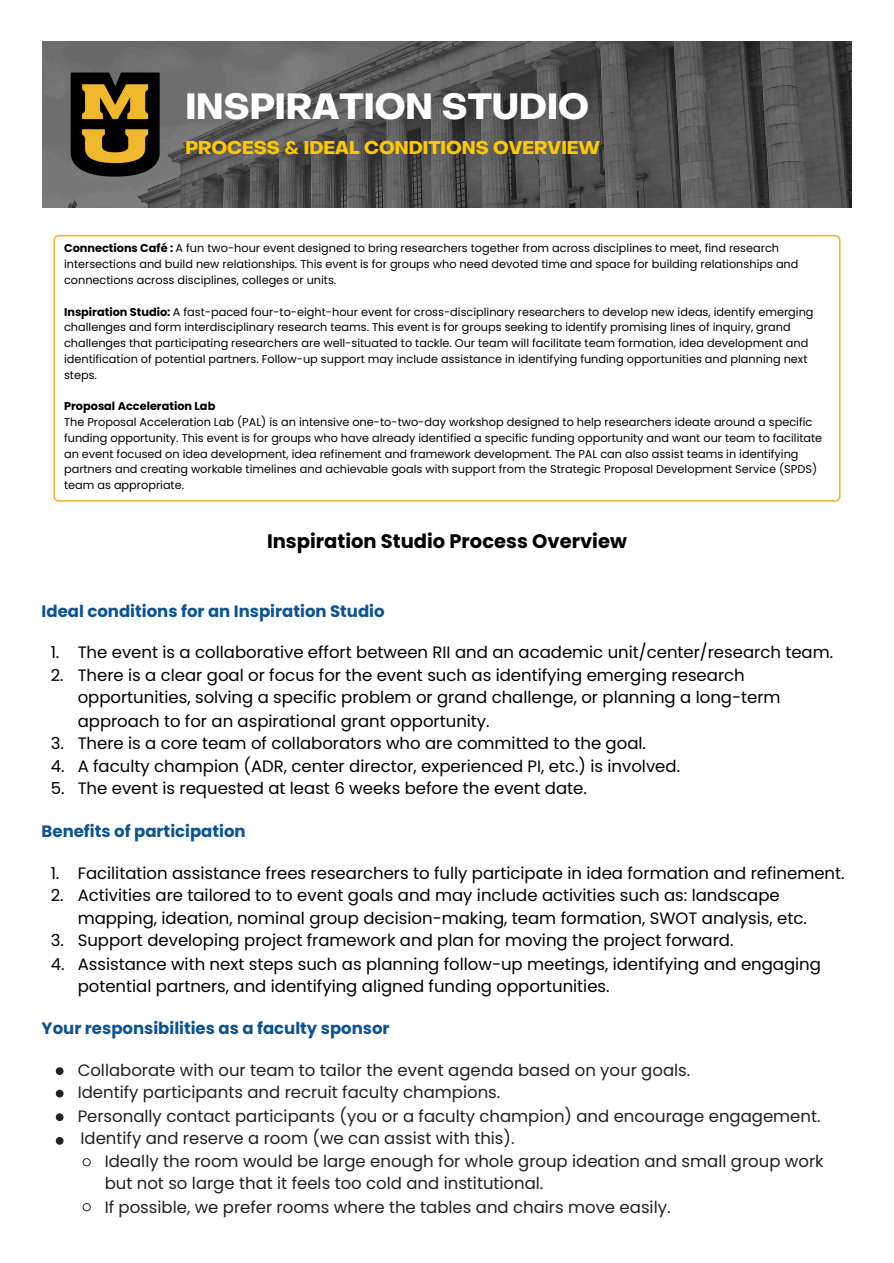
<style>
.page{position:relative;width:894px;height:1263px;background:#fff}
.page>*{position:absolute;margin:0;border:0;box-sizing:border-box;transform-origin:0 0}
.t1{font:700 35.85px "Object Sans";color:#fff}
.t2{font:700 19.5px "Poppins";color:#000}
.t3{font:700 18.15px "Object Sans";color:#ffc800}
.t4{font:16.5px/23.1px "Poppins";color:#000}
.t5{font:16.5px/22.5px "Poppins";color:#212121}
.t6{font:700 16.5px "Poppins";color:#0b5394}
.t7{font:11.25px/15.8px "Poppins";color:#000}
.t8{font:700 11.25px "Poppins";color:#000}
.s1{font-weight:700}
</style>
<div class="page">
<img style="left:42px;top:42px;width:809px;height:165px">
<img style="left:71px;top:72px;width:89px;height:105px">
<svg style="left:53px;top:235px;width:787px;height:267px"></svg>
<svg style="left:56px;top:1067px;width:7px;height:8px"></svg>
<svg style="left:56px;top:1090px;width:7px;height:7px"></svg>
<svg style="left:56px;top:1113px;width:7px;height:8px"></svg>
<svg style="left:56px;top:1137px;width:7px;height:8px"></svg>
<svg style="left:82px;top:1158px;width:9px;height:8px"></svg>
<svg style="left:82px;top:1203px;width:9px;height:8px"></svg>
<p class="t1" style="left:185px;top:92px;width:405px">INSPIRATION STUDIO</p>
<p class="t3" style="left:185px;top:141px;width:416px">PROCESS &amp; IDEAL CONDITIONS OVERVIEW</p>
<p class="t7" style="left:64px;top:241px;width:735px"><span class="s1">Connections Café :</span> A fun two-hour event designed to bring researchers together from across disciplines to meet, find research intersections and build new relationships. This event is for groups who need devoted time and space for building relationships and connections across disciplines, colleges or units.</p>
<p class="t7" style="left:64px;top:304px;width:750px"><span class="s1">Inspiration Studio:</span> A fast-paced four-to-eight-hour event for cross-disciplinary researchers to develop new ideas, identify emerging challenges and form interdisciplinary research teams. This event is for groups seeking to identify promising lines of inquiry, grand challenges that participating researchers are well-situated to tackle. Our team will facilitate team formation, idea development and identification of potential partners. Follow-up support may include assistance in identifying funding opportunities and planning next steps.</p>
<p class="t8" style="left:64px;top:398px;width:153px">Proposal Acceleration Lab</p>
<p class="t7" style="left:64px;top:414px;width:759px">The Proposal Acceleration Lab (PAL) is an intensive one-to-two-day workshop designed to help researchers ideate around a specific funding opportunity. This event is for groups who have already identified a specific funding opportunity and want our team to facilitate an event focused on idea development, idea refinement and framework development. The PAL can also assist teams in identifying partners and creating workable timelines and achievable goals with support from the Strategic Proposal Development Service (SPDS) team as appropriate.</p>
<h1 class="t2" style="left:267px;top:527px;width:361px">Inspiration Studio Process Overview</h1>
<h2 class="t6" style="left:42px;top:599px;width:344px">Ideal conditions for an Inspiration Studio</h2>
<p class="t4" style="left:51px;top:641px;width:783px">1. The event is a collaborative effort between RII and an academic unit/center/research team.</p>
<p class="t4" style="left:78px;top:663px;width:704px;text-indent:-27px">2. There is a clear goal or focus for the event such as identifying emerging research opportunities, solving a specific problem or grand challenge, or planning a long-term approach to for an aspirational grant opportunity.</p>
<p class="t4" style="left:51px;top:732px;width:596px">3. There is a core team of collaborators who are committed to the goal.</p>
<p class="t4" style="left:51px;top:754px;width:630px">4. A faculty champion (ADR, center director, experienced PI, etc.) is involved.</p>
<p class="t4" style="left:51px;top:777px;width:537px">5. The event is requested at least 6 weeks before the event date.</p>
<h2 class="t6" style="left:42px;top:820px;width:205px">Benefits of participation</h2>
<p class="t4" style="left:51px;top:861px;width:795px">1. Facilitation assistance frees researchers to fully participate in idea formation and refinement.</p>
<p class="t4" style="left:78px;top:884px;width:730px;line-height:22.5px;text-indent:-27px">2. Activities are tailored to to event goals and may include activities such as: landscape mapping, ideation, nominal group decision-making, team formation, SWOT analysis, etc.</p>
<p class="t4" style="left:51px;top:929px;width:684px">3. Support developing project framework and plan for moving the project forward.</p>
<p class="t4" style="left:78px;top:953px;width:744px;line-height:22.5px;text-indent:-27px">4. Assistance with next steps such as planning follow-up meetings, identifying and engaging potential partners, and identifying aligned funding opportunities.</p>
<h2 class="t6" style="left:42px;top:1017px;width:349px">Your responsibilities as a faculty sponsor</h2>
<p class="t5" style="left:78px;top:1058px;width:614px">Collaborate with our team to tailor the event agenda based on your goals.</p>
<p class="t5" style="left:78px;top:1081px;width:424px">Identify participants and recruit faculty champions.</p>
<p class="t5" style="left:78px;top:1105px;width:744px">Personally contact participants (you or a faculty champion) and encourage engagement.</p>
<p class="t5" style="left:80px;top:1127px;width:435px">Identify and reserve a room (we can assist with this).</p>
<p class="t5" style="left:105px;top:1150px;width:720px">Ideally the room would be large enough for whole group ideation and small group work but not so large that it feels too cold and institutional.</p>
<p class="t5" style="left:105px;top:1196px;width:567px">If possible, we prefer rooms where the tables and chairs move easily.</p>
</div>
